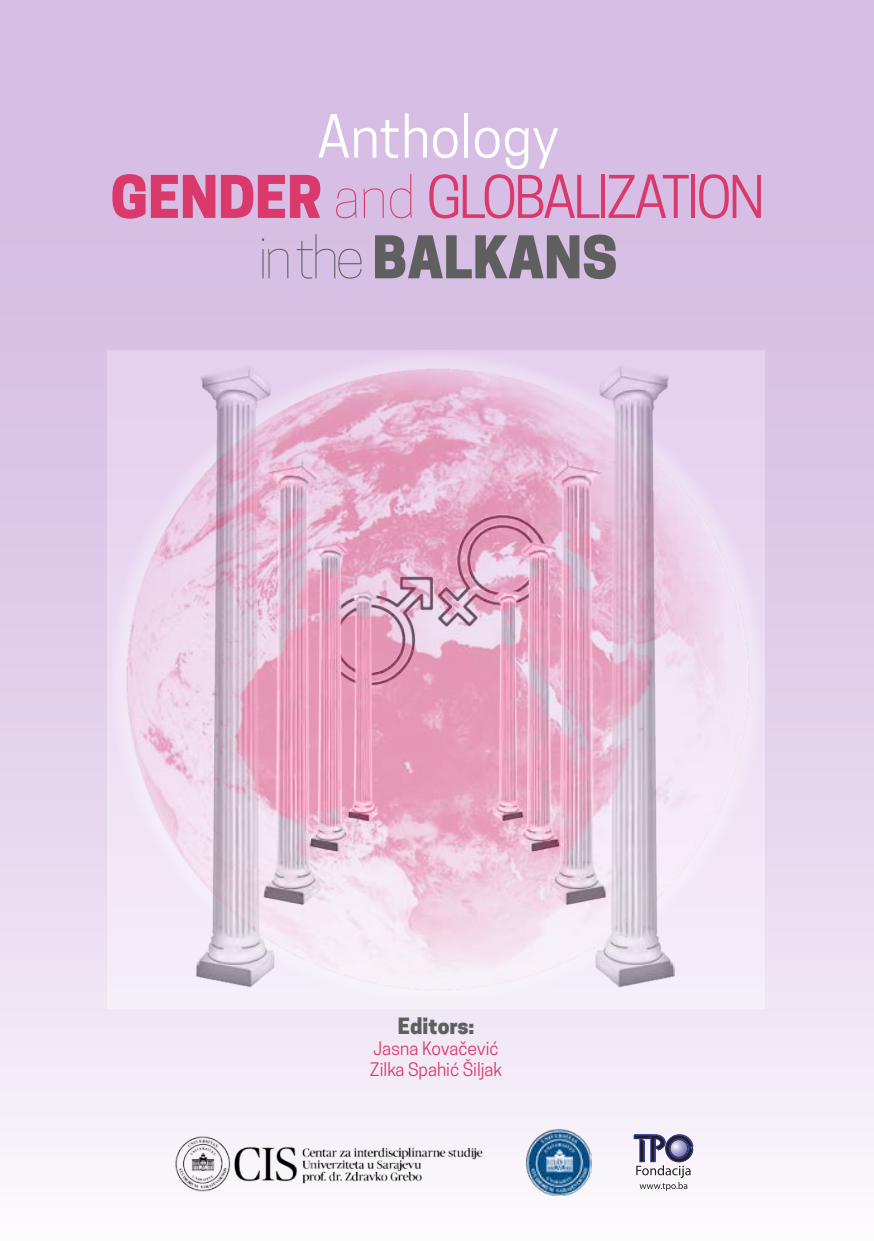
<style>
.page{position:relative;width:874px;height:1241px;background:#fff}
.page>*{position:absolute;margin:0;border:0;box-sizing:border-box;transform-origin:0 0}
.t1{font:55.12px/60.4px "Cooper Hewitt";letter-spacing:-.06em;color:#da396b;text-align:center}
.t2{font:800 21px "Cooper Hewitt";color:#605f5f}
.t3{font:17.5px/21px "Cooper Hewitt";color:#da396b}
.s1{color:#fff}
.s2{font-weight:800}
.s3{font-weight:100}
.s4{font-weight:100;color:#605f5f}
.s5{font-weight:800;color:#605f5f}
</style>
<div class="page">
<div style="left:0;top:0;width:873px;height:1240px;background:linear-gradient(to bottom,#cfb2df,#f6f1f9)"></div>
<img style="left:109px;top:350px;width:657px;height:657px">
<img style="left:195px;top:357px;width:479px;height:636px">
<img style="left:526px;top:1129px;width:65px;height:65px">
<div style="left:634px;top:1134px;width:15px;height:4px;border:1px solid #2f358f"></div>
<svg style="left:636px;top:1134px;width:56px;height:56px"></svg>
<img style="left:175px;top:1133px;width:310px;height:59px">
<p class="t1" style="left:110px;top:107px;width:655px"><span class="s1">Anthology<br></span><span class="s2">GENDER</span> <span class="s3">and</span> GLOBALIZATION <span class="s4">in the</span><span class="s5">BALKANS</span></p>
<p class="t2" style="left:397px;top:1013px;width:78px">Editors:</p>
<p class="t3" style="left:370px;top:1037px;width:134px">Jasna Kovačević<br>Zilka Spahić Šiljak</p>
</div>
